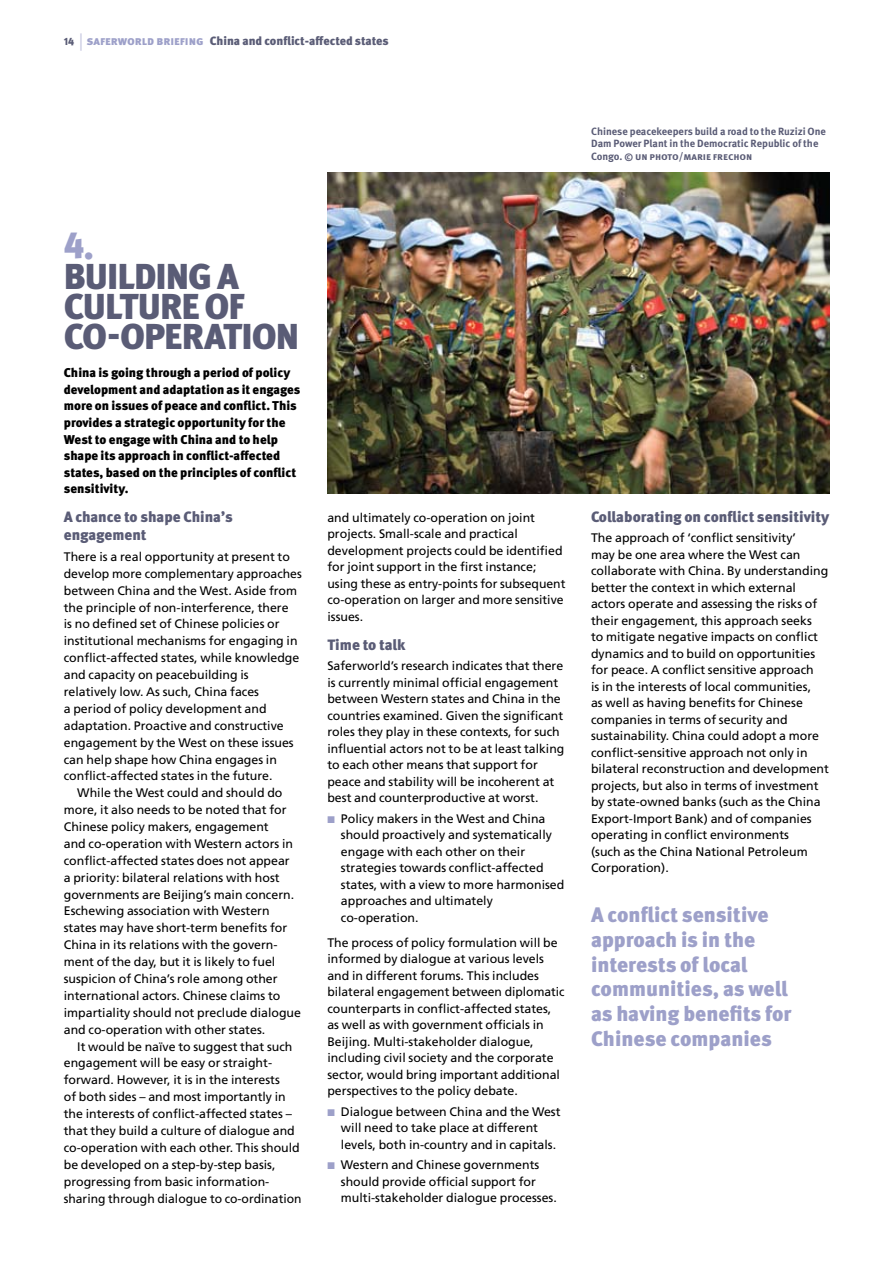
<style>
.page{position:relative;width:893px;height:1263px;background:#fff}
.page>*{position:absolute;margin:0;border:0;box-sizing:border-box;transform-origin:0 0}
.t1{font:900 36px/30px "Meta Pro";letter-spacing:-.025em;color:#5a5c76}
.t2{font:900 36px "Meta Pro";color:#9da0c9}
.t3{font:900 21px/24.8px "Meta Pro";color:#9da0c9}
.t4{font:900 15px/18px "Meta Pro";color:#5a5c76}
.t5{font:900 12.75px/16.5px "Meta Pro";color:#000}
.t6{font:12.3px/16.5px "Frutiger LT Std";color:#000}
.t7{font:900 12px "Meta Pro";color:#5a5c76}
.t8{font:700 10.5px/12.8px "Meta Pro";letter-spacing:-.005em;color:#5a5c76}
.s1{font-size:10.5px}
.s2{font-weight:400;font-size:18px;color:#c7c8e1}
.s3{color:#9da0c9}
</style>
<div class="page">
<img style="left:327px;top:173px;width:502px;height:320px">
<p class="t7" style="left:64px;top:34px;width:326px"><span class="s1">14</span> <span class="s2">|</span> <span class="s3">saferworld briefing</span> China and conflict-affected states</p>
<p class="t8" style="left:591px;top:125px;width:236px">Chinese peacekeepers build a road to the Ruzizi One<br>Dam Power Plant in the Democratic Republic of the<br>Congo. © un photo/marie frechon</p>
<h1 class="t2" style="left:64px;top:223px;width:32px">4.</h1>
<h1 class="t1" style="left:64px;top:263px;width:237px">Building a culture of co-operation</h1>
<p class="t5" style="left:64px;top:365px;width:238px">China is going through a period of policy development and adaptation as it engages more on issues of peace and conflict. This provides a strategic opportunity for the West to engage with China and to help shape its approach in conflict-affected states, based on the principles of conflict sensitivity.</p>
<p class="t4" style="left:64px;top:508px;width:171px">A chance to shape China’s engagement</p>
<p class="t6" style="left:64px;top:548px;width:228px">There is a real opportunity at present to</p>
<p class="t6" style="left:64px;top:565px;width:240px">develop more complementary approaches</p>
<p class="t6" style="left:64px;top:582px;width:235px">between China and the West. Aside from</p>
<p class="t6" style="left:64px;top:599px;width:226px">the principle of non-interference, there</p>
<p class="t6" style="left:64px;top:616px;width:217px">is no defined set of Chinese policies or</p>
<p class="t6" style="left:64px;top:633px;width:235px">institutional mechanisms for engaging in</p>
<p class="t6" style="left:64px;top:650px;width:237px">conflict-affected states, while knowledge</p>
<p class="t6" style="left:64px;top:667px;width:186px">and capacity on peacebuilding is</p>
<p class="t6" style="left:64px;top:683px;width:197px">relatively low. As such, China faces</p>
<p class="t6" style="left:64px;top:700px;width:204px">a period of policy development and</p>
<p class="t6" style="left:64px;top:717px;width:222px">adaptation. Proactive and constructive</p>
<p class="t6" style="left:64px;top:734px;width:231px">engagement by the West on these issues</p>
<p class="t6" style="left:64px;top:751px;width:215px">can help shape how China engages in</p>
<p class="t6" style="left:64px;top:768px;width:210px">conflict-affected states in the future.</p>
<p class="t6" style="left:77px;top:785px;width:207px">While the West could and should do</p>
<p class="t6" style="left:64px;top:802px;width:224px">more, it also needs to be noted that for</p>
<p class="t6" style="left:64px;top:818px;width:206px">Chinese policy makers, engagement</p>
<p class="t6" style="left:64px;top:835px;width:231px">and co-operation with Western actors in</p>
<p class="t6" style="left:64px;top:852px;width:227px">conflict-affected states does not appear</p>
<p class="t6" style="left:64px;top:869px;width:217px">a priority: bilateral relations with host</p>
<p class="t6" style="left:64px;top:886px;width:232px">governments are Beijing’s main concern.</p>
<p class="t6" style="left:64px;top:903px;width:207px">Eschewing association with Western</p>
<p class="t6" style="left:64px;top:920px;width:225px">states may have short-term benefits for</p>
<p class="t6" style="left:64px;top:937px;width:215px">China in its relations with the govern-</p>
<p class="t6" style="left:64px;top:954px;width:213px">ment of the day, but it is likely to fuel</p>
<p class="t6" style="left:64px;top:970px;width:215px">suspicion of China’s role among other</p>
<p class="t6" style="left:64px;top:987px;width:218px">international actors. Chinese claims to</p>
<p class="t6" style="left:64px;top:1004px;width:239px">impartiality should not preclude dialogue</p>
<p class="t6" style="left:64px;top:1021px;width:203px">and co-operation with other states.</p>
<p class="t6" style="left:77px;top:1038px;width:217px">It would be naïve to suggest that such</p>
<p class="t6" style="left:64px;top:1055px;width:210px">engagement will be easy or straight-</p>
<p class="t6" style="left:64px;top:1072px;width:218px">forward. However, it is in the interests</p>
<p class="t6" style="left:64px;top:1089px;width:224px">of both sides – and most importantly in</p>
<p class="t6" style="left:64px;top:1105px;width:230px">the interests of conflict-affected states –</p>
<p class="t6" style="left:64px;top:1122px;width:233px">that they build a culture of dialogue and</p>
<p class="t6" style="left:64px;top:1139px;width:238px">co-operation with each other. This should</p>
<p class="t6" style="left:64px;top:1156px;width:213px">be developed on a step-by-step basis,</p>
<p class="t6" style="left:64px;top:1173px;width:207px">progressing from basic information-</p>
<p class="t6" style="left:64px;top:1190px;width:239px">sharing through dialogue to co-ordination</p>
<p class="t6" style="left:327px;top:509px;width:240px">and ultimately co-operation on joint projects. Small-scale and practical development projects could be identified for joint support in the first instance; using these as entry-points for subsequent co-operation on larger and more sensitive issues.</p>
<p class="t4" style="left:327px;top:636px;width:80px">Time to talk</p>
<p class="t6" style="left:327px;top:658px;width:238px">Saferworld’s research indicates that there is currently minimal official engagement between Western states and China in the countries examined. Given the significant roles they play in these contexts, for such influential actors not to be at least talking to each other means that support for peace and stability will be incoherent at best and counterproductive at worst.</p>
<p class="t6" style="left:341px;top:810px;width:225px;text-indent:-13px"><span class="s3">■</span> Policy makers in the West and China should proactively and systematically engage with each other on their strategies towards conflict-affected states, with a view to more harmonised approaches and ultimately co-operation.</p>
<p class="t6" style="left:327px;top:934px;width:239px">The process of policy formulation will be informed by dialogue at various levels and in different forums. This includes bilateral engagement between diplomatic counterparts in conflict-affected states, as well as with government officials in Beijing. Multi-stakeholder dialogue, including civil society and the corporate sector, would bring important additional perspectives to the policy debate.</p>
<p class="t6" style="left:341px;top:1103px;width:221px;text-indent:-13px"><span class="s3">■</span> Dialogue between China and the West will need to take place at different levels, both in-country and in capitals.</p>
<p class="t6" style="left:341px;top:1157px;width:217px;text-indent:-13px"><span class="s3">■</span> Western and Chinese governments should provide official support for multi-stakeholder dialogue processes.</p>
<p class="t4" style="left:591px;top:508px;width:240px">Collaborating on conflict sensitivity</p>
<p class="t6" style="left:591px;top:530px;width:239px">The approach of ‘conflict sensitivity’<br>may be one area where the West can collaborate with China. By understanding better the context in which external actors operate and assessing the risks of their engagement, this approach seeks<br>to mitigate negative impacts on conflict dynamics and to build on opportunities for peace. A conflict sensitive approach<br>is in the interests of local communities,<br>as well as having benefits for Chinese companies in terms of security and sustainability. China could adopt a more conflict-sensitive approach not only in bilateral reconstruction and development projects, but also in terms of investment by state-owned banks (such as the China Export-Import Bank) and of companies operating in conflict environments<br>(such as the China National Petroleum Corporation).</p>
<h2 class="t3" style="left:591px;top:903px;width:202px">A conflict sensitive approach is in the interests of local communities, as well as having benefits for<br>Chinese companies</h2>
</div>
